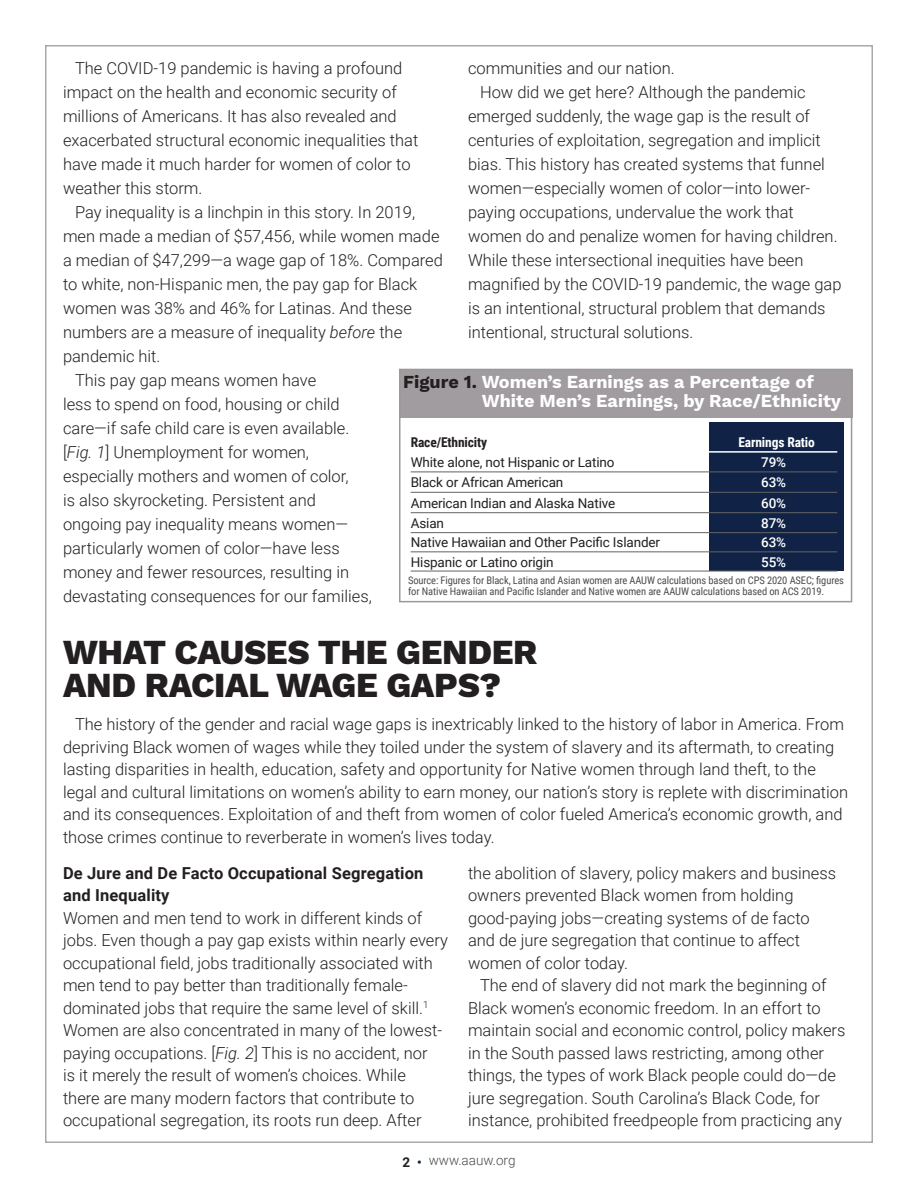
<style>
.page{position:relative;width:918px;height:1188px;background:#fff}
.page>*{position:absolute;margin:0;border:0;box-sizing:border-box;transform-origin:0 0}
.Normal__Web{font:800 34.5px/32.8px "Work Sans";letter-spacing:-.01em;color:#231f20}
.t1{font:700 18px/19.5px "Work Sans";color:#fff}
.t2{font:300 16.5px/24px "Roboto";color:#231f20}
.t3{font:700 16.5px/22.5px "Roboto";letter-spacing:.01em;color:#231f20}
.t4{font:13.5px "Roboto";letter-spacing:-.01em;color:#231f20}
.t5{font:500 13.5px "Roboto";letter-spacing:-.01em;color:#fff}
.t6{font:300 13.5px "Roboto";color:#4b4c4d}
.t7{font:700 13.5px "Roboto Condensed";letter-spacing:-.01em;color:#231f20}
.t8{font:700 13.5px "Roboto Condensed";letter-spacing:-.01em;color:#fff}
.t9{font:10.5px/11.2px "Roboto Condensed";letter-spacing:-.01em;color:#4b4c4d}
.s1{font-style:italic}
.s2{color:#231f20}
.s3{font-weight:700;color:#231f20}
.s4{font-size:16.5px;color:#0b2345}
</style>
<div class="page">
<div style="left:399px;top:369px;width:453px;height:49px;background:#a09c9f"></div>
<div style="left:399px;top:369px;width:453px;height:233px;border:2px solid #999"></div>
<div style="left:709px;top:422px;width:134px;height:149px;background:#102346"></div>
<hr style="left:411px;top:451px;width:426px;height:2px;background:#fff">
<hr style="left:411px;top:472px;width:426px;height:1px;background:#636366">
<hr style="left:411px;top:492px;width:426px;height:1px;background:#636366">
<hr style="left:411px;top:512px;width:426px;height:1px;background:#636366">
<hr style="left:411px;top:532px;width:426px;height:1px;background:#636366">
<hr style="left:411px;top:551px;width:426px;height:1px;background:#636366">
<hr style="left:411px;top:571px;width:426px;height:1px;background:#636366">
<p class="t2" style="left:63px;top:55px;width:357px;text-indent:12px">The COVID-19 pandemic is having a profound impact on the health and economic security of millions of Americans. It has also revealed and exacerbated structural economic inequalities that have made it much harder for women of color to weather this storm.</p>
<p class="t2" style="left:63px;top:199px;width:382px;text-indent:12px">Pay inequality is a linchpin in this story. In 2019, men made a median of $57,456, while women made a median of $47,299—a wage gap of 18%. Compared to white, non-Hispanic men, the pay gap for Black women was 38% and 46% for Latinas. And these numbers are a measure of inequality <span class="s1">before</span> the pandemic hit.</p>
<p class="t2" style="left:63px;top:367px;width:311px;text-indent:12px">This pay gap means women have<br>less to spend on food, housing or child care—if safe child care is even available. [<span class="s1">Fig. 1</span>] Unemployment for women, especially mothers and women of color,<br>is also skyrocketing. Persistent and ongoing pay inequality means women— particularly women of color—have less money and fewer resources, resulting in devastating consequences for our families,</p>
<p class="t2" style="left:468px;top:55px;width:208px">communities and our nation.</p>
<p class="t2" style="left:468px;top:79px;width:375px;text-indent:12px">How did we get here? Although the pandemic emerged suddenly, the wage gap is the result of centuries of exploitation, segregation and implicit bias. This history has created systems that funnel women—especially women of color—into lower&shy;paying occupations, undervalue the work that women do and penalize women for having children.<br>While these intersectional inequities have been magnified by the COVID-19 pandemic, the wage gap is an intentional, structural problem that demands intentional, structural solutions.</p>
<p class="t1" style="left:482px;top:373px;width:361px;text-indent:-79px"><span class="s2">Figure 1.</span> Women’s Earnings as a Percentage of<br>White Men’s Earnings, by Race/Ethnicity</p>
<p class="t7" style="left:411px;top:432px;width:78px">Race/Ethnicity</p>
<p class="t8" style="left:738px;top:432px;width:78px">Earnings Ratio</p>
<p class="t4" style="left:411px;top:453px;width:205px">White alone, not Hispanic or Latino</p>
<p class="t5" style="left:761px;top:453px;width:26px">79%</p>
<p class="t4" style="left:411px;top:473px;width:154px">Black or African American</p>
<p class="t5" style="left:761px;top:473px;width:26px">63%</p>
<p class="t4" style="left:411px;top:494px;width:206px">American Indian and Alaska Native</p>
<p class="t5" style="left:761px;top:494px;width:26px">60%</p>
<p class="t4" style="left:411px;top:514px;width:35px">Asian</p>
<p class="t5" style="left:761px;top:514px;width:26px">87%</p>
<p class="t4" style="left:411px;top:533px;width:251px">Native Hawaiian and Other Pacific Islander</p>
<p class="t5" style="left:761px;top:533px;width:26px">63%</p>
<p class="t4" style="left:411px;top:552px;width:144px">Hispanic or Latino origin</p>
<p class="t5" style="left:761px;top:552px;width:26px">55%</p>
<p class="t9" style="left:408px;top:574px;width:437px">Source: Figures for Black, Latina and Asian women are AAUW calculations based on CPS 2020 ASEC; figures for Native Hawaiian and Pacific Islander and Native women are AAUW calculations based on ACS 2019.</p>
<p class="Normal__Web" style="left:63px;top:638px;width:476px">WHAT CAUSES THE GENDER<br>AND RACIAL WAGE GAPS?</p>
<p class="t2" style="left:63px;top:713px;width:787px;line-height:22.5px;text-indent:12px">The history of the gender and racial wage gaps is inextricably linked to the history of labor in America. From depriving Black women of wages while they toiled under the system of slavery and its aftermath, to creating lasting disparities in health, education, safety and opportunity for Native women through land theft, to the legal and cultural limitations on women’s ability to earn money, our nation’s story is replete with discrimination and its consequences. Exploitation of and theft from women of color fueled America’s economic growth, and those crimes continue to reverberate in women’s lives today.</p>
<p class="t3" style="left:63px;top:861px;width:362px">De Jure and De Facto Occupational Segregation and Inequality</p>
<p class="t2" style="left:63px;top:906px;width:387px;line-height:22.5px">Women and men tend to work in different kinds of jobs. Even though a pay gap exists within nearly every occupational field, jobs traditionally associated with men tend to pay better than traditionally female&shy;dominated jobs that require the same level of skill.<sup>1<br></sup>Women are also concentrated in many of the lowest&shy;paying occupations. [<span class="s1">Fig. 2</span>] This is no accident, nor<br>is it merely the result of women’s choices. While<br>there are many modern factors that contribute to occupational segregation, its roots run deep. After</p>
<p class="t2" style="left:468px;top:861px;width:370px;line-height:22.5px">the abolition of slavery, policy makers and business owners prevented Black women from holding good-paying jobs—creating systems of de facto and de jure segregation that continue to affect women of color today.</p>
<p class="t2" style="left:468px;top:974px;width:379px;line-height:22.5px;text-indent:12px">The end of slavery did not mark the beginning of Black women’s economic freedom. In an effort to maintain social and economic control, policy makers in the South passed laws restricting, among other things, the types of work Black people could do—de jure segregation. South Carolina’s Black Code, for instance, prohibited freedpeople from practicing any</p>
<p class="t6" style="left:402px;top:1151px;width:115px"><span class="s3">2</span> <span class="s4">•</span> www.aauw.org</p>
</div>
